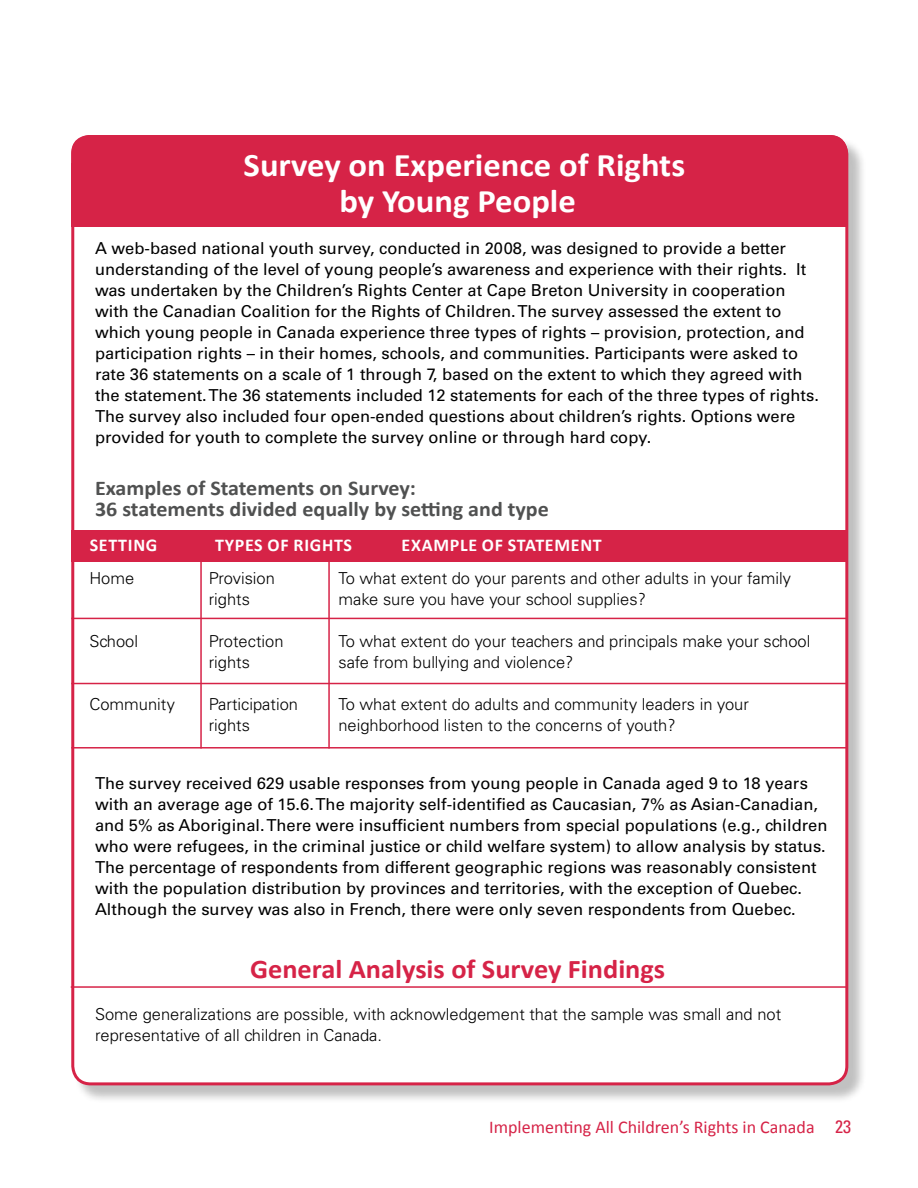
<style>
.page{position:relative;width:918px;height:1188px;background:#fff}
.page>*{position:absolute;margin:0;border:0;box-sizing:border-box;transform-origin:0 0}
.t1{font:700 33px/36px "Calibri";color:#fff;text-align:center;scale:1.05 1}
.t2{font:700 27px "Calibri";color:#d62347;scale:1.05 1}
.t3{font:700 21px/21px "Calibri";color:#505151;scale:1.05 1}
.t4{font:18px "Calibri";color:#d62347}
.t5{font:700 18px "Calibri";letter-spacing:.04em;color:#fff}
.t6{font:16.5px/21px "Univers LT Std";color:#000}
.t7{font:300 16.5px/21px "Univers LT Std";color:#000}
.s1{font-family:"Univers LT Std";font-stretch:condensed}
</style>
<div class="page">
<div style="left:74px;top:137px;width:793px;height:967px;background:#000;opacity:.25"></div>
<div style="left:73px;top:136px;width:774px;height:948px;background:#fff;border-radius:18px"></div>
<div style="left:71px;top:530px;width:777px;height:32px;background:#d62347"></div>
<hr style="left:71px;top:618px;width:777px;height:1px;background:#d62347">
<hr style="left:71px;top:683px;width:777px;height:1px;background:#d62347">
<hr style="left:71px;top:747px;width:777px;height:2px;background:#d62347">
<hr style="left:200px;top:562px;width:2px;height:187px;background:#d62347">
<hr style="left:328px;top:562px;width:2px;height:187px;background:#d62347">
<hr style="left:71px;top:986px;width:776px;height:2px;background:#d62347">
<div style="left:71px;top:135px;width:777px;height:83px;background:#d62347;border-radius:18px"></div>
<div style="left:71px;top:163px;width:777px;height:64px;background:#d62347"></div>
<h1 class="t1" style="left:244px;top:147px;width:422px">Survey on Experience of Rights by Young People</h1>
<p class="t6" style="left:95px;top:238px;width:725px">A web-based national youth survey, conducted in 2008, was designed to provide a better understanding of the level of young people’s awareness and experience with their rights. It was undertaken by the Children’s Rights Center at Cape Breton University in cooperation with the Canadian Coalition for the Rights of Children. The survey assessed the extent to which young people in Canada experience three types of rights – provision, protection, and participation rights – in their homes, schools, and communities. Participants were asked to rate 36 statements on a scale of 1 through 7, based on the extent to which they agreed with the statement. The 36 statements included 12 statements for each of the three types of rights.<br>The survey also included four open-ended questions about children’s rights. Options were provided for youth to complete the survey online or through hard copy.</p>
<p class="t3" style="left:95px;top:478px;width:434px">Examples of Statements on Survey:<br>36 statements divided equally by setting and type</p>
<p class="t5" style="left:90px;top:533px;width:20px">Setting</p>
<p class="t5" style="left:215px;top:533px;width:20px">Types</p>
<p class="t5" style="left:268px;top:533px;width:47px">of Rights</p>
<p class="t5" style="left:402px;top:533px;width:32px">Example</p>
<p class="t5" style="left:482px;top:533px;width:46px">of Statement</p>
<p class="t7" style="left:89px;top:568px;width:46px">Home</p>
<p class="t7" style="left:338px;top:568px;width:454px">To what extent do your parents and other adults in your family make sure you have your school supplies?</p>
<p class="t7" style="left:338px;top:631px;width:473px">To what extent do your teachers and principals make your school safe from bullying and violence?</p>
<p class="t7" style="left:338px;top:694px;width:412px">To what extent do adults and community leaders in your neighborhood listen to the concerns of youth?</p>
<p class="t7" style="left:209px;top:568px;width:68px">Provision rights</p>
<p class="t7" style="left:209px;top:631px;width:76px">Protection rights</p>
<p class="t7" style="left:209px;top:694px;width:91px">Participation rights</p>
<p class="t7" style="left:89px;top:631px;width:50px">School</p>
<p class="t7" style="left:89px;top:694px;width:87px">Community</p>
<p class="t6" style="left:95px;top:773px;width:734px">The survey received 629 usable responses from young people in Canada aged 9 to 18 years with an average age of 15.6. The majority self-identified as Caucasian, 7% as Asian-Canadian, and 5% as Aboriginal. There were insufficient numbers from special populations (e.g., children who were refugees, in the criminal justice or child welfare system) to allow analysis by status.<br>The percentage of respondents from different geographic regions was reasonably consistent with the population distribution by provinces and territories, with the exception of Quebec.<br>Although the survey was also in French, there were only seven respondents from Quebec.</p>
<h2 class="t2" style="left:250px;top:952px;width:397px">General Analysis of Survey Findings</h2>
<p class="t7" style="left:95px;top:1004px;width:688px">Some generalizations are possible, with acknowledgement that the sample was small and not representative of all children in Canada.</p>
<p class="t4" style="left:489px;top:1115px;width:363px">Implementing All Children’s Rights in Canada <span class="s1">23</span></p>
</div>
